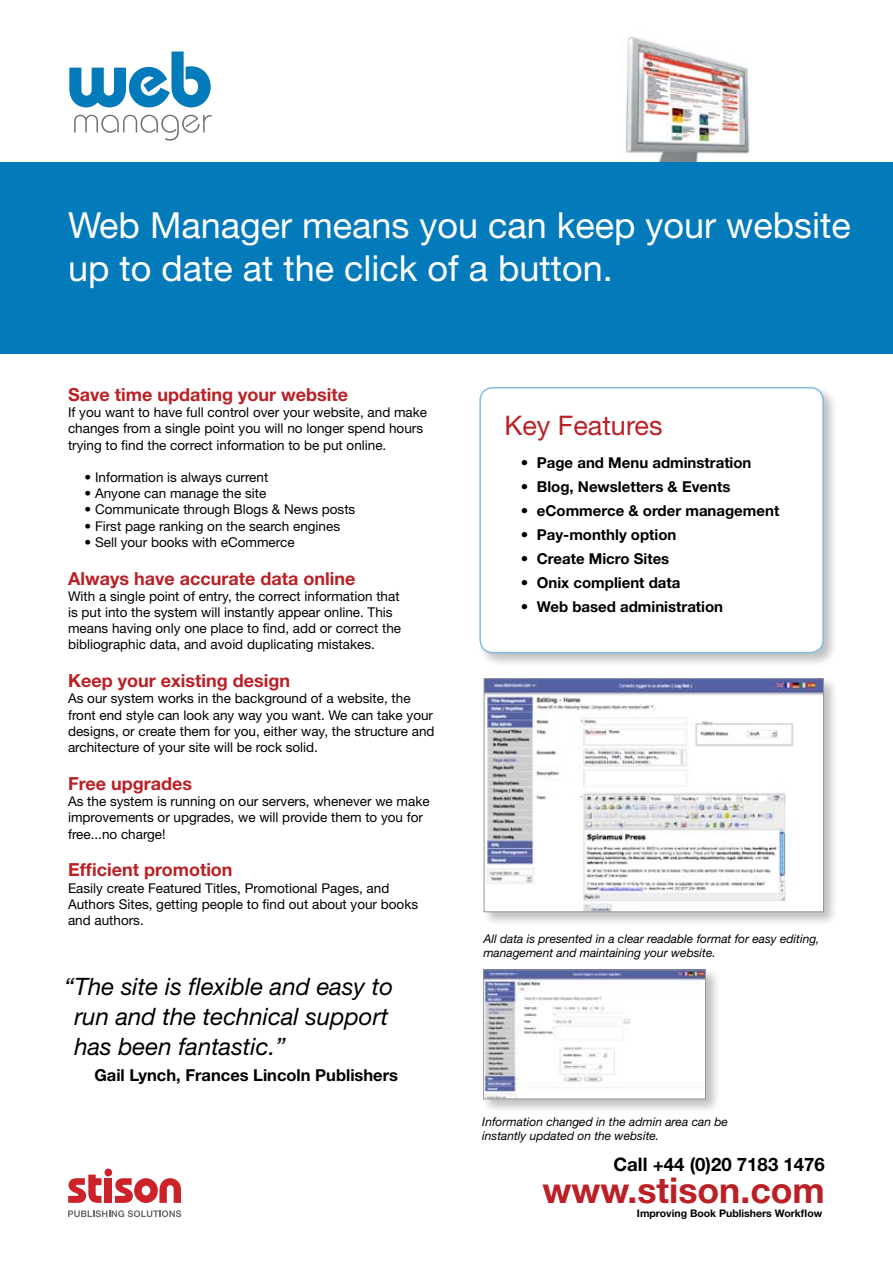
<style>
.page{position:relative;width:893px;height:1263px;background:#fff}
.page>*{position:absolute;margin:0;border:0;box-sizing:border-box;transform-origin:0 0}
.t1{font:36px/43.2px "Helvetica Neue";color:#fff}
.t2{font:700 35.7px "Helvetica Neue";color:#ba2025}
.t3{font:27px "Helvetica Neue";color:#ba2025}
.t4{font:italic 24px/30px "Helvetica Neue";color:#000}
.t5{font:700 18.6px "Helvetica Neue";color:#000}
.t6{font:700 18px "Helvetica Neue";color:#ba2025}
.t7{font:700 16.5px "Helvetica Neue";color:#000}
.t8{font:700 15px "Helvetica Neue";color:#000}
.t9{font:13.5px/16.2px "Helvetica Neue";color:#000}
.t10{font:italic 12px/14.4px "Helvetica Neue";color:#000}
.t11{font:700 10.5px "Helvetica Neue";color:#000}
</style>
<div class="page">
<img style="left:625px;top:36px;width:125px;height:126px">
<div style="left:0;top:162px;width:893px;height:192px;background:#037aba"></div>
<svg style="left:68px;top:1174px;width:34px;height:29px"></svg>
<div style="left:105px;top:1178px;width:7px;height:25px;background:#cc232b"></div>
<svg style="left:115px;top:1178px;width:66px;height:25px"></svg>
<div style="left:105px;top:1168px;width:7px;height:8px;background:#cc232b;border-radius:50%"></div>
<svg style="left:68px;top:1210px;width:113px;height:7px"></svg>
<div style="left:477px;top:383px;width:363px;height:287px;background:#000;opacity:.25"></div>
<div style="left:480px;top:388px;width:343px;height:264px;background:#fff;border-radius:13px"></div>
<div style="left:479px;top:387px;width:345px;height:266px;border:2px solid #81bddd;border-radius:13px"></div>
<svg style="left:69px;top:52px;width:142px;height:55px"></svg>
<svg style="left:74px;top:115px;width:138px;height:26px"></svg>
<div style="left:481px;top:676px;width:359px;height:252px;background:#000;opacity:.25"></div>
<img style="left:486px;top:680px;width:336px;height:230px">
<div style="left:484px;top:678px;width:340px;height:234px;border:1px solid #939598"></div>
<div style="left:481px;top:967px;width:241px;height:148px;background:#000;opacity:.25"></div>
<img style="left:485px;top:971px;width:219px;height:126px">
<div style="left:483px;top:969px;width:223px;height:130px;border:1px solid #939598"></div>
<h1 class="t1" style="left:68px;top:203px;width:784px">Web Manager means you can keep your website up to date at the click of a button.</h1>
<h3 class="t6" style="left:68px;top:383px;width:281px">Save time updating your website</h3>
<p class="t9" style="left:68px;top:404px;width:361px">If you want to have full control over your website, and make changes from a single point you will no longer spend hours trying to find the correct information to be put online.</p>
<p class="t9" style="left:85px;top:469px;width:185px">• Information is always current</p>
<p class="t9" style="left:85px;top:485px;width:183px">• Anyone can manage the site</p>
<p class="t9" style="left:85px;top:501px;width:272px">• Communicate through Blogs &amp; News posts</p>
<p class="t9" style="left:85px;top:517px;width:257px">• First page ranking on the search engines</p>
<p class="t9" style="left:85px;top:534px;width:212px">• Sell your books with eCommerce</p>
<h3 class="t6" style="left:68px;top:567px;width:289px">Always have accurate data online</h3>
<p class="t9" style="left:68px;top:588px;width:335px">With a single point of entry, the correct information that is put into the system will instantly appear online. This means having only one place to find, add or correct the bibliographic data, and avoid duplicating mistakes.</p>
<h3 class="t6" style="left:68px;top:670px;width:223px">Keep your existing design</h3>
<p class="t9" style="left:68px;top:690px;width:368px">As our system works in the background of a website, the front end style can look any way you want. We can take your designs, or create them for you, either way, the structure and architecture of your site will be rock solid.</p>
<h3 class="t6" style="left:68px;top:772px;width:126px">Free upgrades</h3>
<p class="t9" style="left:68px;top:793px;width:363px">As the system is running on our servers, whenever we make improvements or upgrades, we will provide them to you for free...no charge!</p>
<h3 class="t6" style="left:68px;top:859px;width:166px">Efficient promotion</h3>
<p class="t9" style="left:68px;top:879px;width:352px">Easily create Featured Titles, Promotional Pages, and<br>Authors Sites, getting people to find out about your books and authors.</p>
<h3 class="t4" style="left:74px;top:971px;width:320px;text-indent:-10px">“The site is flexible and easy to run and the technical support has been fantastic.”</h3>
<p class="t7" style="left:94px;top:1065px;width:305px">Gail Lynch, Frances Lincoln Publishers</p>
<h3 class="t3" style="left:504px;top:409px;width:160px">Key Features</h3>
<p class="t8" style="left:521px;top:453px;width:232px">• Page and Menu adminstration</p>
<p class="t8" style="left:521px;top:477px;width:211px">• Blog, Newsletters &amp; Events</p>
<p class="t8" style="left:521px;top:501px;width:260px">• eCommerce &amp; order management</p>
<p class="t8" style="left:521px;top:525px;width:157px">• Pay-monthly option</p>
<p class="t8" style="left:521px;top:549px;width:150px">• Create Micro Sites</p>
<p class="t8" style="left:521px;top:573px;width:161px">• Onix complient data</p>
<p class="t8" style="left:521px;top:597px;width:204px">• Web based administration</p>
<p class="t10" style="left:483px;top:931px;width:338px">All data is presented in a clear readable format for easy editing, management and maintaining your website.</p>
<p class="t10" style="left:482px;top:1114px;width:247px">Information changed in the admin area can be instantly updated on the website.</p>
<h3 class="t5" style="left:613px;top:1153px;width:213px">Call +44 (0)20 7183 1476</h3>
<h2 class="t2" style="left:542px;top:1168px;width:284px">www.stison.com</h2>
<p class="t11" style="left:637px;top:1207px;width:187px">Improving Book Publishers Workflow</p>
</div>
